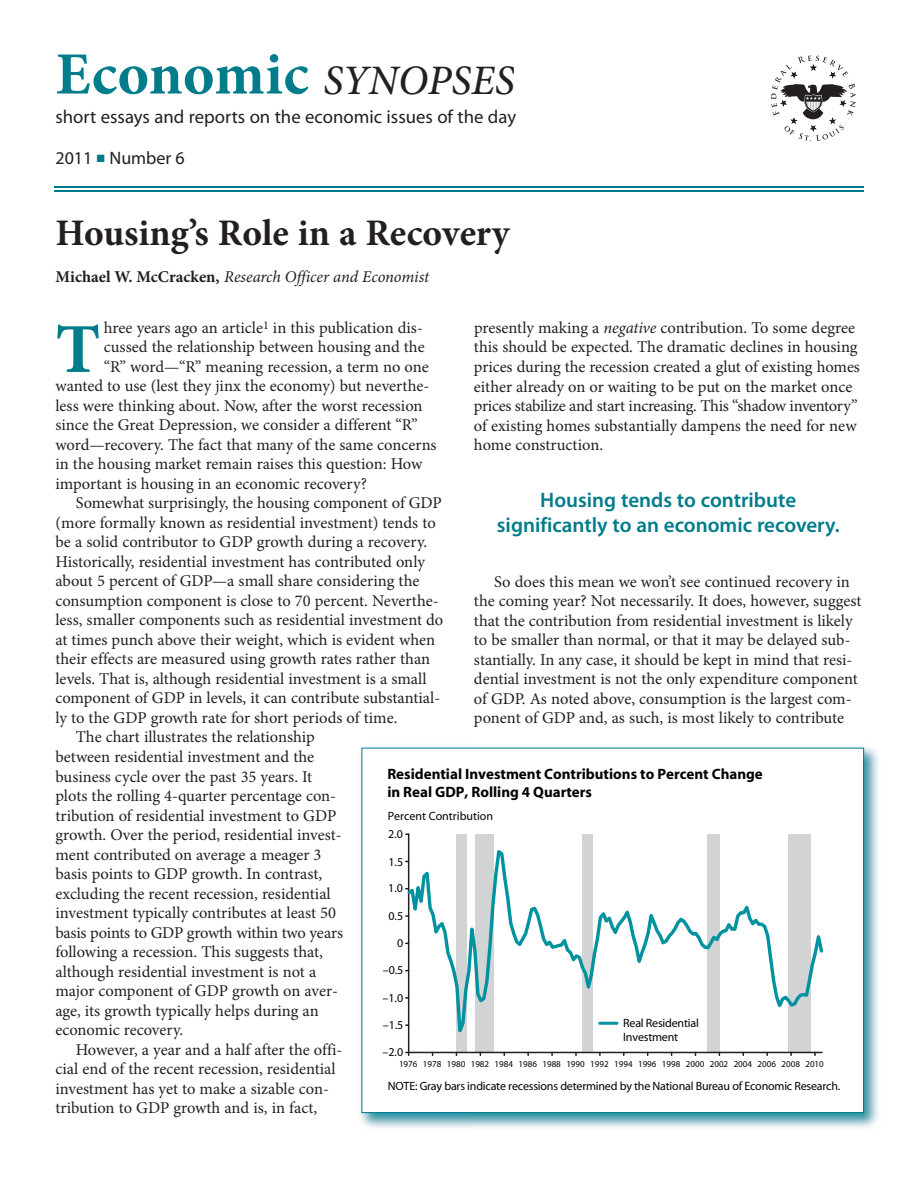
<style>
.page{position:relative;width:918px;height:1188px;background:#fff}
.page>*{position:absolute;margin:0;border:0;box-sizing:border-box;transform-origin:0 0}
.t1{font:700 70.2px "Minion Pro";color:#007c8a}
.t2{font:700 60px "Minion Pro";letter-spacing:.005em;color:#007c8a}
.t3{font:700 37.5px "Minion Pro";color:#231f20}
.t4{font:600 21px/25.2px "Myriad Pro";color:#007c8a;text-align:center}
.t5{font:18.75px "Myriad Pro";color:#231f20}
.t6{font:18px "Myriad Pro";color:#231f20}
.t7{font:16.5px/19.5px "Minion Pro";color:#231f20}
.t8{font:italic 16.5px "Minion Pro";letter-spacing:-.005em;color:#231f20}
.t9{font:700 15px/18px "Myriad";color:#010202}
.t10{font:12px/14.4px "Myriad";letter-spacing:-.015em;color:#010202}
.t11{font:9px "Myriad";color:#010202}
.s1{font-weight:500;font-style:italic;font-size:42px;color:#231f20}
.s2{color:#007c8a}
.s3{font-weight:700;font-style:normal}
.s4{font-style:italic}
</style>
<div class="page">
<svg style="left:771px;top:56px;width:85px;height:85px"></svg>
<hr style="left:54px;top:186px;width:810px;height:2px;background:#007c8a">
<hr style="left:54px;top:190px;width:810px;height:2px;background:#007c8a">
<img style="left:360px;top:746px;width:519px;height:382px">
<div style="left:362px;top:748px;width:501px;height:364px;background:#fff"></div>
<div style="left:457px;top:834px;width:10px;height:219px;background:#d1d3d4"></div>
<div style="left:475px;top:834px;width:19px;height:218px;background:#d1d3d4"></div>
<div style="left:582px;top:834px;width:10px;height:218px;background:#d1d3d4"></div>
<div style="left:708px;top:834px;width:12px;height:218px;background:#d1d3d4"></div>
<div style="left:788px;top:834px;width:22px;height:217px;background:#d1d3d4"></div>
<hr style="left:408px;top:834px;width:1px;height:218px;background:#231f20">
<hr style="left:409px;top:1052px;width:413px;height:1px;background:#231f20">
<svg style="left:405px;top:846px;width:419px;height:200px"></svg>
<hr style="left:600px;top:1022px;width:17px;height:3px;background:#00929f">
<h2 class="t2" style="left:55px;top:38px;width:461px">Economic <span class="s1">SYNOPSES</span></h2>
<p class="t5" style="left:55px;top:106px;width:462px">short essays and reports on the economic issues of the day</p>
<p class="t6" style="left:55px;top:147px;width:131px">2011 <span class="s2">■</span> Number 6</p>
<h3 class="t3" style="left:55px;top:210px;width:456px">Housing’s Role in a Recovery</h3>
<p class="t8" style="left:55px;top:271px;width:375px"><span class="s3">Michael W. McCracken,</span> Research Officer and Economist</p>
<h1 class="t1" style="left:55px;top:307px;width:46px">T</h1>
<p class="t7" style="left:104px;top:319px;width:321px">hree years ago an article<sup>1</sup> in this publication dis-</p>
<p class="t7" style="left:474px;top:319px;width:388px">presently making a <span class="s4">negative</span> contribution. To some degree this should be expected. The dramatic declines in housing prices during the recession created a glut of existing homes either already on or waiting to be put on the market once prices stabilize and start increasing. This “shadow inventory” of existing homes substantially dampens the need for new home construction.</p>
<p class="t7" style="left:104px;top:339px;width:322px">cussed the relationship between housing and the</p>
<p class="t7" style="left:104px;top:358px;width:326px">“R” word—“R” meaning recession, a term no one</p>
<p class="t7" style="left:55px;top:378px;width:375px">wanted to use (lest they jinx the economy) but neverthe-</p>
<p class="t7" style="left:55px;top:397px;width:369px">less were thinking about. Now, after the worst recession</p>
<p class="t7" style="left:55px;top:417px;width:364px">since the Great Depression, we consider a different “R”</p>
<p class="t7" style="left:55px;top:436px;width:383px">word—recovery. The fact that many of the same concerns</p>
<p class="t7" style="left:55px;top:456px;width:368px">in the housing market remain raises this question: How</p>
<p class="t7" style="left:55px;top:475px;width:313px">important is housing in an economic recovery?</p>
<p class="t7" style="left:76px;top:495px;width:368px">Somewhat surprisingly, the housing component of GDP</p>
<p class="t7" style="left:55px;top:514px;width:382px">(more formally known as residential investment) tends to</p>
<p class="t7" style="left:55px;top:534px;width:373px">be a solid contributor to GDP growth during a recovery.</p>
<p class="t7" style="left:55px;top:553px;width:371px">Historically, residential investment has contributed only</p>
<p class="t7" style="left:55px;top:573px;width:365px">about 5 percent of GDP—a small share considering the</p>
<p class="t7" style="left:55px;top:592px;width:385px">consumption component is close to 70 percent. Neverthe -</p>
<p class="t7" style="left:55px;top:612px;width:389px">less, smaller components such as residential investment do</p>
<p class="t7" style="left:55px;top:631px;width:381px">at times punch above their weight, which is evident when</p>
<p class="t7" style="left:55px;top:651px;width:376px">their effects are measured using growth rates rather than</p>
<p class="t7" style="left:55px;top:670px;width:373px">levels. That is, although residential investment is a small</p>
<p class="t7" style="left:55px;top:690px;width:386px">component of GDP in levels, it can contribute substantial-</p>
<p class="t7" style="left:55px;top:709px;width:343px">ly to the GDP growth rate for short periods of time.</p>
<p class="t7" style="left:76px;top:729px;width:241px">The chart illustrates the relationship</p>
<p class="t7" style="left:55px;top:748px;width:260px">between residential investment and the</p>
<p class="t7" style="left:55px;top:768px;width:258px">business cycle over the past 35 years. It</p>
<p class="t7" style="left:55px;top:787px;width:282px">plots the rolling 4-quarter percentage con-</p>
<p class="t7" style="left:55px;top:807px;width:282px">tribution of residential investment to GDP</p>
<p class="t7" style="left:55px;top:827px;width:288px">growth. Over the period, residential invest-</p>
<p class="t7" style="left:55px;top:846px;width:268px">ment contributed on average a meager 3</p>
<p class="t7" style="left:55px;top:866px;width:268px">basis points to GDP growth. In contrast,</p>
<p class="t7" style="left:55px;top:885px;width:277px">excluding the recent recession, residential</p>
<p class="t7" style="left:55px;top:905px;width:282px">investment typically contributes at least 50</p>
<p class="t7" style="left:55px;top:924px;width:289px">basis points to GDP growth within two years</p>
<p class="t7" style="left:55px;top:944px;width:269px">following a recession. This suggests that,</p>
<p class="t7" style="left:55px;top:963px;width:262px">although residential investment is not a</p>
<p class="t7" style="left:55px;top:983px;width:284px">major component of GDP growth on aver-</p>
<p class="t7" style="left:55px;top:1002px;width:265px">age, its growth typically helps during an</p>
<p class="t7" style="left:55px;top:1022px;width:129px">economic recovery.</p>
<p class="t7" style="left:76px;top:1041px;width:268px">However, a year and a half after the offi-</p>
<p class="t7" style="left:55px;top:1061px;width:282px">cial end of the recent recession, residential</p>
<p class="t7" style="left:55px;top:1080px;width:275px">investment has yet to make a sizable con-</p>
<p class="t7" style="left:55px;top:1100px;width:263px">tribution to GDP growth and is, in fact,</p>
<p class="t4" style="left:497px;top:489px;width:344px">Housing tends to contribute significantly to an economic recovery.</p>
<p class="t7" style="left:474px;top:573px;width:389px;text-indent:20px">So does this mean we won’t see continued recovery in the coming year? Not necessarily. It does, however, suggest that the contribution from residential investment is likely to be smaller than normal, or that it may be delayed sub&shy;stantially. In any case, it should be kept in mind that resi&shy;dential investment is not the only expenditure component of GDP. As noted above, consumption is the largest com&shy;ponent of GDP and, as such, is most likely to contribute</p>
<p class="t9" style="left:387px;top:766px;width:377px">Residential Investment Contributions to Percent Change in Real GDP, Rolling 4 Quarters</p>
<p class="t10" style="left:388px;top:809px;width:107px">Percent Contribution</p>
<p class="t10" style="left:388px;top:828px;width:16px">2.0</p>
<p class="t10" style="left:388px;top:856px;width:16px">1.5</p>
<p class="t10" style="left:388px;top:882px;width:16px">1.0</p>
<p class="t10" style="left:388px;top:910px;width:16px">0.5</p>
<p class="t10" style="left:397px;top:937px;width:8px">0</p>
<p class="t10" style="left:383px;top:964px;width:22px">–0.5</p>
<p class="t10" style="left:383px;top:991px;width:22px">–1.0</p>
<p class="t10" style="left:623px;top:1016px;width:77px">Real Residential<br>Investment</p>
<p class="t10" style="left:383px;top:1019px;width:22px">–1.5</p>
<p class="t10" style="left:383px;top:1046px;width:22px">–2.0</p>
<p class="t11" style="left:399px;top:1060px;width:426px">1976 1978 1980 1982 1984 1986 1988 1990 1992 1994 1996 1998 2000 2002 2004 2006 2008 2010</p>
<p class="t10" style="left:388px;top:1079px;width:454px">NOTE: Gray bars indicate recessions determined by the National Bureau of Economic Research.</p>
</div>
